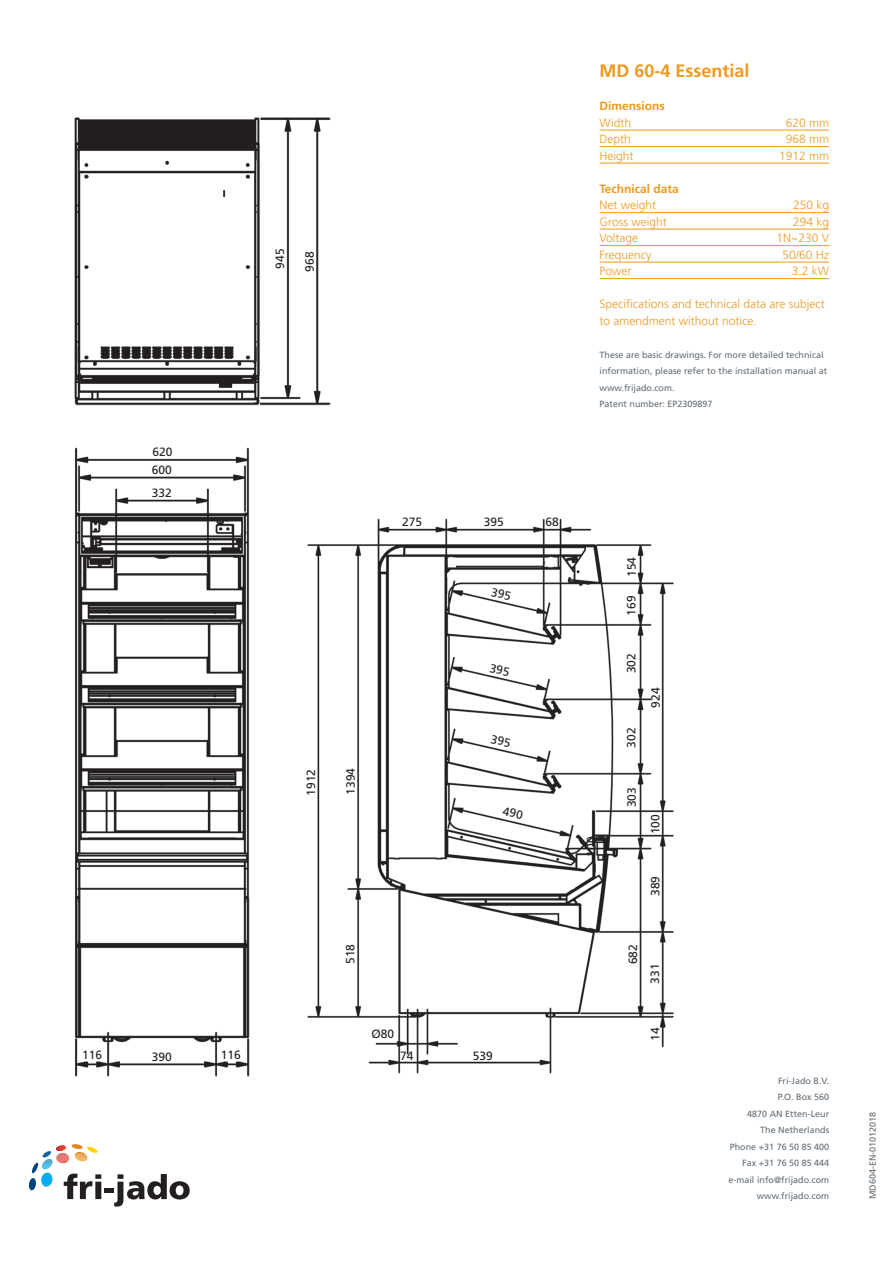
<style>
.page{position:relative;width:893px;height:1263px;background:#fff}
.page>*{position:absolute;margin:0;border:0;box-sizing:border-box;transform-origin:0 0}
.t1{font:700 18px "Frutiger LT Std";color:#ee9a20}
.t2{font:300 12px/16.5px "Frutiger LT Std";color:#ee9a20}
.t3{font:12px/18px "Frutiger LT Std";color:#231f20}
.t4{font:700 12px "Frutiger LT Std";color:#ee9a20}
.t5{font:9px/16.5px "Frutiger LT Std";color:#636d75;text-align:right}
</style>
<div class="page">
<svg style="left:29px;top:1144px;width:161px;height:62px"></svg>
<img style="left:74px;top:117px;width:257px;height:289px">
<img style="left:75px;top:447px;width:175px;height:630px">
<img style="left:307px;top:518px;width:367px;height:556px">
<hr style="left:600px;top:130px;width:229px;height:1px;background:#ee9a20">
<hr style="left:600px;top:146px;width:229px;height:1px;background:#ee9a20">
<hr style="left:600px;top:163px;width:229px;height:1px;background:#ee9a20">
<hr style="left:600px;top:212px;width:229px;height:1px;background:#ee9a20">
<hr style="left:600px;top:229px;width:229px;height:1px;background:#ee9a20">
<hr style="left:600px;top:245px;width:229px;height:1px;background:#ee9a20">
<hr style="left:600px;top:262px;width:229px;height:1px;background:#ee9a20">
<hr style="left:600px;top:278px;width:229px;height:1px;background:#ee9a20">
<svg style="left:490px;top:664px;width:20px;height:12px"></svg>
<svg style="left:491px;top:588px;width:20px;height:12px"></svg>
<svg style="left:491px;top:735px;width:20px;height:12px"></svg>
<svg style="left:502px;top:807px;width:21px;height:12px"></svg>
<h2 class="t3" style="left:152px;top:443px;width:22px">620<br>600</h2>
<h2 class="t3" style="left:152px;top:484px;width:22px">332</h2>
<h2 class="t3" style="left:82px;top:1046px;width:22px">116</h2>
<h2 class="t3" style="left:152px;top:1047px;width:22px">390</h2>
<h2 class="t3" style="left:221px;top:1046px;width:22px">116</h2>
<h2 class="t3" style="left:271px;top:269px;width:22px;rotate:-90deg">945</h2>
<h2 class="t3" style="left:301px;top:272px;width:22px;rotate:-90deg">968</h2>
<h1 class="t1" style="left:600px;top:60px;width:152px">MD 60-4 Essential</h1>
<h2 class="t4" style="left:600px;top:99px;width:67px">Dimensions</h2>
<h2 class="t2" style="left:600px;top:115px;width:33px">Width</h2>
<h2 class="t2" style="left:786px;top:115px;width:45px">620 mm</h2>
<h2 class="t2" style="left:600px;top:131px;width:33px">Depth</h2>
<h2 class="t2" style="left:786px;top:131px;width:45px">968 mm</h2>
<h2 class="t2" style="left:600px;top:148px;width:36px">Height</h2>
<h2 class="t2" style="left:779px;top:148px;width:52px">1912 mm</h2>
<h2 class="t4" style="left:600px;top:182px;width:81px">Technical data</h2>
<h2 class="t2" style="left:600px;top:197px;width:58px">Net weight</h2>
<h2 class="t2" style="left:793px;top:197px;width:38px">250 kg</h2>
<h2 class="t2" style="left:600px;top:214px;width:69px">Gross weight</h2>
<h2 class="t2" style="left:793px;top:214px;width:38px">294 kg</h2>
<h2 class="t2" style="left:600px;top:230px;width:40px">Voltage</h2>
<h2 class="t2" style="left:777px;top:230px;width:54px">1N~230 V</h2>
<h2 class="t2" style="left:600px;top:247px;width:53px">Frequency</h2>
<h2 class="t2" style="left:782px;top:247px;width:48px">50/60 Hz</h2>
<h2 class="t2" style="left:600px;top:263px;width:34px">Power</h2>
<h2 class="t2" style="left:792px;top:263px;width:39px">3.2 kW</h2>
<h2 class="t2" style="left:600px;top:296px;width:227px">Specifications and technical data are subject to amendment without notice.</h2>
<p class="t5" style="left:600px;top:346px;width:229px;text-align:left">These are basic drawings. For more detailed technical information, please refer to the installation manual at www.frijado.com.<br>Patent number: EP2309897</p>
<h2 class="t3" style="left:402px;top:513px;width:22px">275</h2>
<h2 class="t3" style="left:484px;top:513px;width:22px">395</h2>
<h2 class="t3" style="left:546px;top:513px;width:15px">68</h2>
<h2 class="t3" style="left:302px;top:795px;width:28px;rotate:-90deg">1912</h2>
<h2 class="t3" style="left:342px;top:795px;width:28px;rotate:-90deg">1394</h2>
<h2 class="t3" style="left:341px;top:964px;width:22px;rotate:-90deg">518</h2>
<h2 class="t3" style="left:371px;top:1025px;width:24px">Ø80</h2>
<h2 class="t3" style="left:400px;top:1047px;width:15px">74</h2>
<h2 class="t3" style="left:473px;top:1047px;width:22px">539</h2>
<h2 class="t3" style="left:582px;top:857px;width:22px;rotate:-90deg">100</h2>
<h2 class="t3" style="left:623px;top:577px;width:22px;rotate:-90deg">154</h2>
<h2 class="t3" style="left:622px;top:616px;width:22px;rotate:-90deg">169</h2>
<h2 class="t3" style="left:622px;top:673px;width:22px;rotate:-90deg">302</h2>
<h2 class="t3" style="left:622px;top:748px;width:22px;rotate:-90deg">302</h2>
<h2 class="t3" style="left:647px;top:708px;width:22px;rotate:-90deg">924</h2>
<h2 class="t3" style="left:623px;top:807px;width:22px;rotate:-90deg">303</h2>
<h2 class="t3" style="left:646px;top:834px;width:22px;rotate:-90deg">100</h2>
<h2 class="t3" style="left:646px;top:896px;width:22px;rotate:-90deg">389</h2>
<h2 class="t3" style="left:622px;top:984px;width:41px;line-height:21.8px;text-indent:20px;rotate:-90deg">682<br>331</h2>
<h2 class="t3" style="left:646px;top:1041px;width:15px;rotate:-90deg">14</h2>
<p class="t5" style="left:728px;top:1072px;width:102px">Fri-Jado B.V.<br>P.O. Box 560<br>4870 AN Etten-Leur<br>The Netherlands<br>Phone +31 76 50 85 400<br>Fax +31 76 50 85 444 e-mail info@frijado.com www.frijado.com</p>
<p class="t5" style="left:865px;top:1199px;width:89px;rotate:-90deg">MD604-EN-01012018</p>
</div>
